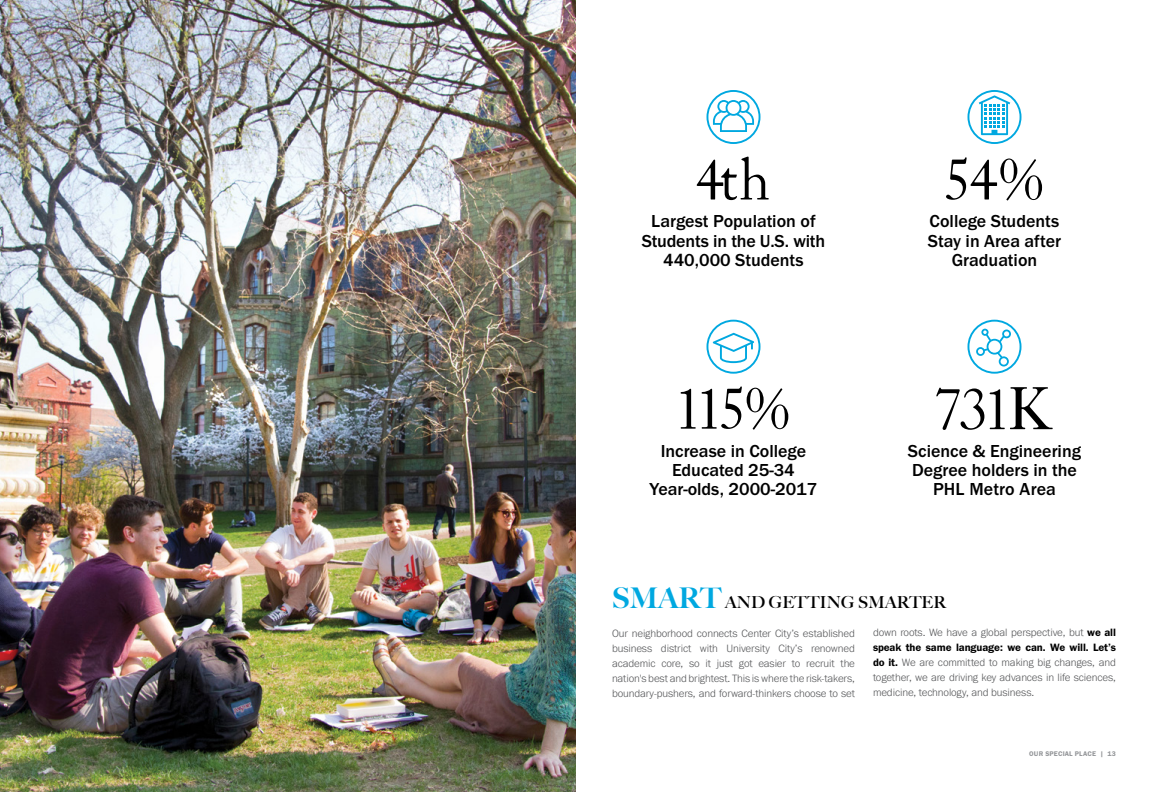
<style>
.page{position:relative;width:1152px;height:792px;background:#fff}
.page>*{position:absolute;margin:0;border:0;box-sizing:border-box;transform-origin:0 0}
.t1{font:60px "LTC Caslon Long";letter-spacing:-.025em;color:#000}
.t2{font:500 18px/19px "Franklin Gothic URW";color:#000;text-align:center}
.t3{font:700 16.5px "Big Caslon FB";letter-spacing:.01em;color:#000}
.t4{font:300 11px/15px "Franklin Gothic URW";letter-spacing:-.01em;color:#58595b;text-align:justify}
.t5{font:11px "Franklin Gothic URW Dem";letter-spacing:-.01em;color:#000}
.t6{font:7px "Franklin Gothic URW Dem";letter-spacing:.025em;color:#939598}
.s1{font-weight:900;font-size:28.5px;color:#00a8e0}
.s2{font-family:"Franklin Gothic URW Dem";font-weight:400;color:#000}
</style>
<div class="page">
<img style="left:0;top:0;width:576px;height:792px">
<svg style="left:968px;top:90px;width:54px;height:54px"></svg>
<svg style="left:706px;top:320px;width:54px;height:54px"></svg>
<svg style="left:968px;top:320px;width:54px;height:54px"></svg>
<svg style="left:706px;top:90px;width:54px;height:54px"></svg>
<h1 class="t1" style="left:695px;top:148px;width:78px">4th</h1>
<h2 class="t2" style="left:642px;top:212px;width:185px">Largest Population of<br>Students in the U.S. with<br>440,000 Students</h2>
<h1 class="t1" style="left:677px;top:377px;width:115px">115%</h1>
<h2 class="t2" style="left:650px;top:441px;width:169px">Increase in College<br>Educated 25-34<br>Year-olds, 2000-2017</h2>
<h1 class="t1" style="left:945px;top:148px;width:101px">54%</h1>
<h2 class="t2" style="left:928px;top:212px;width:135px">College Students<br>Stay in Area after<br>Graduation</h2>
<h1 class="t1" style="left:935px;top:377px;width:120px">731K</h1>
<h2 class="t2" style="left:908px;top:441px;width:175px">Science &amp; Engineering<br>Degree holders in the<br>PHL Metro Area</h2>
<h3 class="t3" style="left:612px;top:593px;width:336px"><span class="s1">SMART</span> AND GETTING SMARTER</h3>
<p class="t4" style="left:612px;top:625px;width:245px">Our neighborhood connects Center City’s established business district with University City’s renowned academic core, so it just got easier to recruit the nation's best and brightest. This is where the risk-takers, boundary-pushers, and forward-thinkers choose to set</p>
<p class="t4" style="left:873px;top:625px;width:245px">down roots. We have a global perspective, but <span class="s2">we all</span></p>
<p class="t5" style="left:873px;top:641px;width:245px">speak the same language: we can. We will. Let’s</p>
<p class="t4" style="left:873px;top:655px;width:245px"><span class="s2">do it.</span> We are committed to making big changes, and together, we are driving key advances in life sciences, medicine, technology, and business.</p>
<p class="t6" style="left:1029px;top:750px;width:88px">OUR SPECIAL PLACE | 13</p>
</div>
